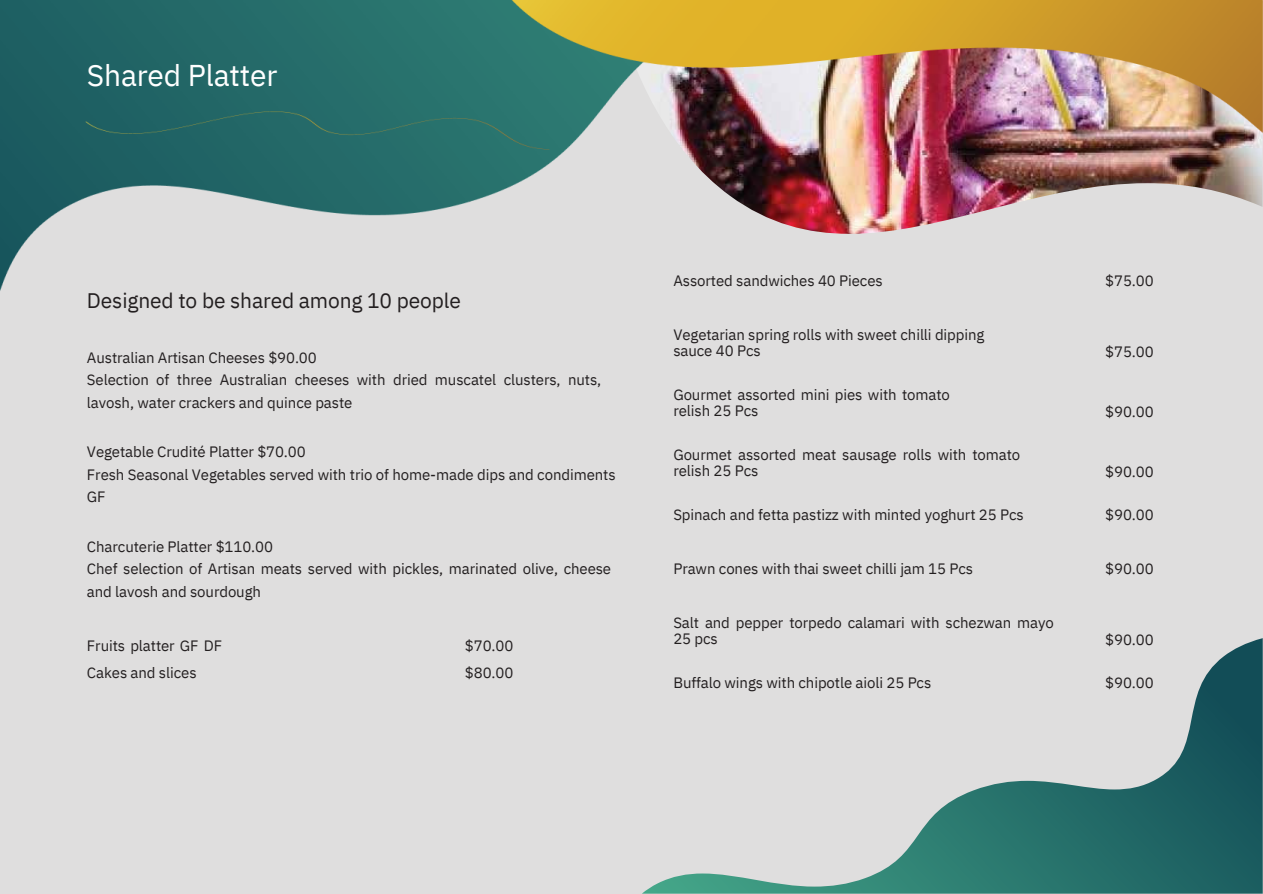
<style>
.page{position:relative;width:1263px;height:894px;background:#fff}
.page>*{position:absolute;margin:0;border:0;box-sizing:border-box;transform-origin:0 0}
.t1{font:30px "IBM Plex Sans";letter-spacing:-.005em;color:#fff}
.t2{font:21px "IBM Plex Sans";letter-spacing:-.005em;color:#231f20}
.t3{font:15px/15.8px "IBM Plex Sans";letter-spacing:-.005em;color:#231f20}
</style>
<div class="page">
<div style="left:0;top:1px;width:1262px;height:892px;background:#dfdede"></div>
<img style="left:0;top:0;width:1263px;height:306px">
<svg style="left:643px;top:638px;width:620px;height:255px"></svg>
<p class="t1" style="left:87px;top:55px;width:192px">Shared Platter</p>
<p class="t2" style="left:87px;top:286px;width:375px">Designed to be shared among 10 people</p>
<p class="t3" style="left:87px;top:349px;width:231px">Australian Artisan Cheeses $90.00</p>
<p class="t3" style="left:87px;top:368px;width:516px;line-height:22.5px">Selection of three Australian cheeses with dried muscatel clusters, nuts, lavosh, water crackers and quince paste</p>
<p class="t3" style="left:87px;top:444px;width:220px">Vegetable Crudité Platter $70.00</p>
<p class="t3" style="left:87px;top:463px;width:530px;line-height:22.5px">Fresh Seasonal Vegetables served with trio of home-made dips and condiments<br>GF</p>
<p class="t3" style="left:87px;top:538px;width:188px">Charcuterie Platter $110.00</p>
<p class="t3" style="left:87px;top:557px;width:526px;line-height:22.5px">Chef selection of Artisan meats served with pickles, marinated olive, cheese and lavosh and sourdough</p>
<p class="t3" style="left:87px;top:631px;width:137px;line-height:27px">Fruits platter GF DF<br>Cakes and slices</p>
<p class="t3" style="left:465px;top:631px;width:50px;line-height:27px">$70.00 $80.00</p>
<p class="t3" style="left:673px;top:272px;width:211px">Assorted sandwiches 40 Pieces</p>
<p class="t3" style="left:673px;top:326px;width:313px">Vegetarian spring rolls with sweet chilli dipping sauce 40 Pcs</p>
<p class="t3" style="left:673px;top:386px;width:278px">Gourmet assorted mini pies with tomato relish 25 Pcs</p>
<p class="t3" style="left:673px;top:446px;width:348px">Gourmet assorted meat sausage rolls with tomato relish 25 Pcs</p>
<p class="t3" style="left:673px;top:506px;width:352px">Spinach and fetta pastizz with minted yoghurt 25 Pcs</p>
<p class="t3" style="left:673px;top:560px;width:301px">Prawn cones with thai sweet chilli jam 15 Pcs</p>
<p class="t3" style="left:673px;top:614px;width:382px">Salt and pepper torpedo calamari with schezwan mayo<br>25 pcs</p>
<p class="t3" style="left:673px;top:674px;width:259px">Buffalo wings with chipotle aioli 25 Pcs</p>
<p class="t3" style="left:1105px;top:272px;width:50px">$75.00</p>
<p class="t3" style="left:1105px;top:343px;width:50px">$75.00</p>
<p class="t3" style="left:1105px;top:403px;width:50px">$90.00</p>
<p class="t3" style="left:1105px;top:463px;width:50px">$90.00</p>
<p class="t3" style="left:1105px;top:506px;width:50px">$90.00</p>
<p class="t3" style="left:1105px;top:560px;width:50px">$90.00</p>
<p class="t3" style="left:1105px;top:631px;width:50px">$90.00</p>
<p class="t3" style="left:1105px;top:674px;width:50px">$90.00</p>
</div>
